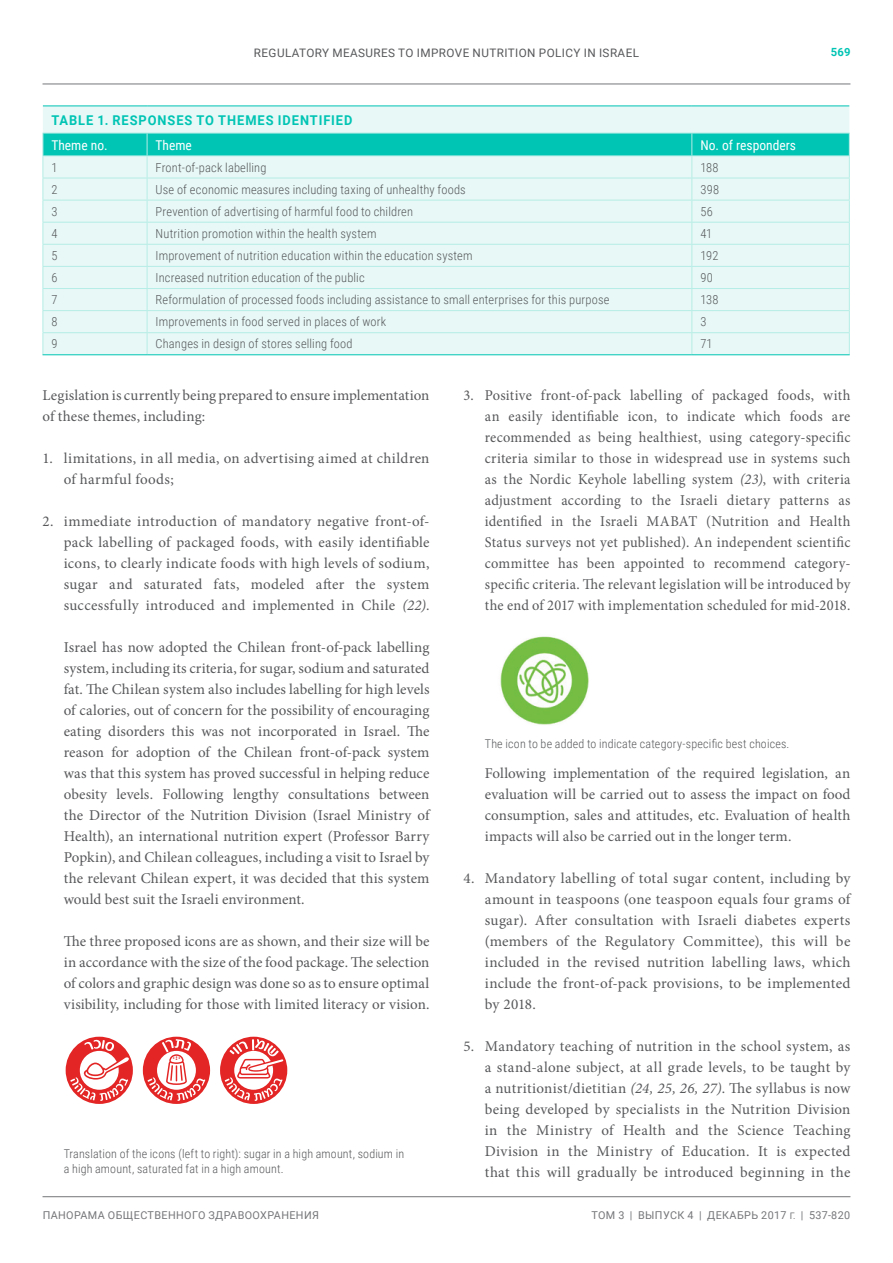
<style>
.page{position:relative;width:893px;height:1263px;background:#fff}
.page>*{position:absolute;margin:0;border:0;box-sizing:border-box;transform-origin:0 0}
.LIST_LAST{font:15px/21px "Minion Pro";letter-spacing:.01em;color:#57585a;text-align:justify}
.LIST_1{font:15px/21px "Minion Pro";letter-spacing:.02em;color:#57585a;text-align:justify}
.LIST_1-2{font:15px/21px "Minion Pro";letter-spacing:.02em;color:#57585a;text-align:justify;scale:.96 1}
.BODY_TEXT{font:15px/21px "Minion Pro";color:#57585a}
.TABLE_TITLE{font:700 13.5px "Roboto";letter-spacing:.075em;color:#00c4b4;scale:.95 1}
.TABLE_HEADER{font:13.5px "Roboto Condensed";color:#fff}
.TABLE_BODY{font:300 12.45px "Roboto Condensed";letter-spacing:.015em;color:#57585a}
.TABLE_NOTE{font:300 12px/15px "Roboto Condensed";letter-spacing:.015em;color:#57585a}
.t1{font:11.7px "Roboto";letter-spacing:.035em;color:#57585a}
.t2{font:700 11.25px "Roboto";color:#00c4b4}
.t3{font:10.8px "Roboto";letter-spacing:.035em;color:#757679}
.s1{font-style:italic}
.s2{font-size:9px}
</style>
<div class="page">
<hr style="left:43px;top:84px;width:807px;height:1px;background:#757679">
<hr style="left:43px;top:1196px;width:807px;height:1px;background:#757679">
<svg style="left:64px;top:1035px;width:71px;height:71px"></svg>
<div style="left:66px;top:1037px;width:67px;height:67px;background:#e32525;border-radius:50%"></div>
<svg style="left:70px;top:1040px;width:61px;height:61px"></svg>
<svg style="left:141px;top:1035px;width:71px;height:71px"></svg>
<div style="left:143px;top:1037px;width:67px;height:67px;background:#e32525;border-radius:50%"></div>
<svg style="left:148px;top:1039px;width:57px;height:62px"></svg>
<svg style="left:218px;top:1035px;width:71px;height:71px"></svg>
<div style="left:220px;top:1037px;width:67px;height:67px;background:#e32525;border-radius:50%"></div>
<svg style="left:225px;top:1039px;width:60px;height:62px"></svg>
<img style="left:500px;top:636px;width:89px;height:89px">
<div style="left:43px;top:107px;width:806px;height:26px;background:#e7f8f6"></div>
<hr style="left:43px;top:106px;width:104px;height:1px;background:#00c4b4">
<hr style="left:147px;top:106px;width:545px;height:1px;background:#00c4b4">
<hr style="left:692px;top:106px;width:157px;height:1px;background:#00c4b4">
<svg style="left:43px;top:133px;width:807px;height:221px;background:#cdf2ee"></svg>
<hr style="left:43px;top:354px;width:104px;height:1px;background:#00c4b4">
<hr style="left:147px;top:354px;width:545px;height:1px;background:#00c4b4">
<hr style="left:692px;top:354px;width:158px;height:1px;background:#00c4b4">
<p class="t1" style="left:254px;top:44px;width:23px">REGUL</p>
<p class="t1" style="left:292px;top:44px;width:347px">ATORY MEASURES TO IMPROVE NUTRITION POLICY IN ISRAEL</p>
<p class="TABLE_TITLE" style="left:52px;top:110px;width:318px">TABLE 1. RESPONSES TO THEMES IDENTIFIED</p>
<p class="TABLE_HEADER" style="left:51px;top:135px;width:58px">Theme no.</p>
<p class="TABLE_HEADER" style="left:156px;top:135px;width:38px">Theme</p>
<p class="TABLE_HEADER" style="left:700px;top:135px;width:97px">No. of responders</p>
<p class="TABLE_BODY" style="left:51px;top:158px;width:8px">1</p>
<p class="TABLE_BODY" style="left:156px;top:158px;width:112px">Front-of-pack labelling</p>
<p class="TABLE_BODY" style="left:700px;top:158px;width:20px">188</p>
<p class="TABLE_BODY" style="left:51px;top:181px;width:8px">2</p>
<p class="TABLE_BODY" style="left:156px;top:181px;width:312px">Use of economic measures including taxing of unhealthy foods</p>
<p class="TABLE_BODY" style="left:700px;top:181px;width:20px">398</p>
<p class="TABLE_BODY" style="left:51px;top:203px;width:8px">3</p>
<p class="TABLE_BODY" style="left:156px;top:203px;width:259px">Prevention of advertising of harmful food to children</p>
<p class="TABLE_BODY" style="left:700px;top:203px;width:14px">56</p>
<p class="TABLE_BODY" style="left:51px;top:225px;width:8px">4</p>
<p class="TABLE_BODY" style="left:156px;top:225px;width:222px">Nutrition promotion within the health system</p>
<p class="TABLE_BODY" style="left:700px;top:225px;width:13px">41</p>
<p class="TABLE_BODY" style="left:51px;top:247px;width:8px">5</p>
<p class="TABLE_BODY" style="left:156px;top:247px;width:318px">Improvement of nutrition education within the education system</p>
<p class="TABLE_BODY" style="left:700px;top:247px;width:20px">192</p>
<p class="TABLE_BODY" style="left:51px;top:269px;width:8px">6</p>
<p class="TABLE_BODY" style="left:156px;top:269px;width:211px">Increased nutrition education of the public</p>
<p class="TABLE_BODY" style="left:700px;top:269px;width:14px">90</p>
<p class="TABLE_BODY" style="left:51px;top:291px;width:8px">7</p>
<p class="TABLE_BODY" style="left:156px;top:291px;width:455px">Reformulation of processed foods including assistance to small enterprises for this purpose</p>
<p class="TABLE_BODY" style="left:700px;top:291px;width:20px">138</p>
<p class="TABLE_BODY" style="left:51px;top:313px;width:8px">8</p>
<p class="TABLE_BODY" style="left:156px;top:313px;width:232px">Improvements in food served in places of work</p>
<p class="TABLE_BODY" style="left:700px;top:313px;width:8px">3</p>
<p class="TABLE_BODY" style="left:51px;top:335px;width:8px">9</p>
<p class="TABLE_BODY" style="left:156px;top:335px;width:198px">Changes in design of stores selling food</p>
<p class="TABLE_BODY" style="left:700px;top:335px;width:14px">71</p>
<p class="t2" style="left:831px;top:44px;width:21px">569</p>
<p class="BODY_TEXT" style="left:43px;top:384px;width:388px">Legislation is currently being prepared to ensure implementation of these themes, including:</p>
<p class="LIST_1" style="left:64px;top:447px;width:367px;text-indent:-21px">1. limitations, in all media, on advertising aimed at children of harmful foods;</p>
<p class="LIST_LAST" style="left:64px;top:510px;width:367px;text-indent:-21px">2. immediate introduction of mandatory negative front-of&shy;pack labelling of packaged foods, with easily identifiable icons, to clearly indicate foods with high levels of sodium, sugar and saturated fats, modeled after the system successfully introduced and implemented in Chile <span class="s1">(22)</span>.</p>
<p class="LIST_LAST" style="left:64px;top:636px;width:367px">Israel has now adopted the Chilean front-of-pack labelling system, including its criteria, for sugar, sodium and saturated fat. The Chilean system also includes labelling for high levels of calories, out of concern for the possibility of encouraging eating disorders this was not incorporated in Israel. The reason for adoption of the Chilean front-of-pack system was that this system has proved successful in helping reduce obesity levels. Following lengthy consultations between the Director of the Nutrition Division (Israel Ministry of Health), an international nutrition expert (Professor Barry Popkin), and Chilean colleagues, including a visit to Israel by the relevant Chilean expert, it was decided that this system would best suit the Israeli environment.</p>
<p class="LIST_LAST" style="left:64px;top:930px;width:367px">The three proposed icons are as shown, and their size will be in accordance with the size of the food package. The selection of colors and graphic design was done so as to ensure optimal visibility, including for those with limited literacy or vision.</p>
<p class="TABLE_NOTE" style="left:64px;top:1146px;width:342px">Translation of the icons (left to right): sugar in a high amount, sodium in a high amount, saturated fat in a high amount.</p>
<p class="LIST_1-2" style="left:485px;top:384px;width:382px;text-indent:-21px">3. Positive front-of-pack labelling of packaged foods, with an easily identifiable icon, to indicate which foods are recommended as being healthiest, using category-specific criteria similar to those in widespread use in systems such as the Nordic Keyhole labelling system <span class="s1">(23)</span>, with criteria adjustment according to the Israeli dietary patterns as identified in the Israeli MABAT (Nutrition and Health Status surveys not yet published). An independent scientific committee has been appointed to recommend category&shy;specific criteria. The relevant legislation will be introduced by the end of 2017 with implementation scheduled for mid-2018.</p>
<p class="TABLE_NOTE" style="left:485px;top:735px;width:306px">The icon to be added to indicate category-specific best choices.</p>
<p class="BODY_TEXT" style="left:485px;top:762px;width:367px;text-align:justify">Following implementation of the required legislation, an evaluation will be carried out to assess the impact on food consumption, sales and attitudes, etc. Evaluation of health impacts will also be carried out in the longer term.</p>
<p class="LIST_1" style="left:485px;top:867px;width:367px;text-indent:-21px">4. Mandatory labelling of total sugar content, including by amount in teaspoons (one teaspoon equals four grams of sugar). After consultation with Israeli diabetes experts (members of the Regulatory Committee), this will be included in the revised nutrition labelling laws, which include the front-of-pack provisions, to be implemented by 2018.</p>
<p class="LIST_1" style="left:485px;top:1035px;width:367px;text-indent:-21px">5. Mandatory teaching of nutrition in the school system, as a stand-alone subject, at all grade levels, to be taught by a nutritionist/dietitian <span class="s1">(24, 25, 26, 27)</span>. The syllabus is now being developed by specialists in the Nutrition Division in the Ministry of Health and the Science Teaching Division in the Ministry of Education. It is expected that this will gradually be introduced beginning in the</p>
<p class="t3" style="left:43px;top:1207px;width:278px">ПАНОРАМА ОБЩЕСТВЕННОГО ЗДРАВООХРАНЕНИЯ</p>
<p class="t3" style="left:591px;top:1207px;width:260px">ТОМ 3 | ВЫПУСК 4 | ДЕКАБРЬ 2017 <span class="s2">Г.</span> | 537-820</p>
</div>
